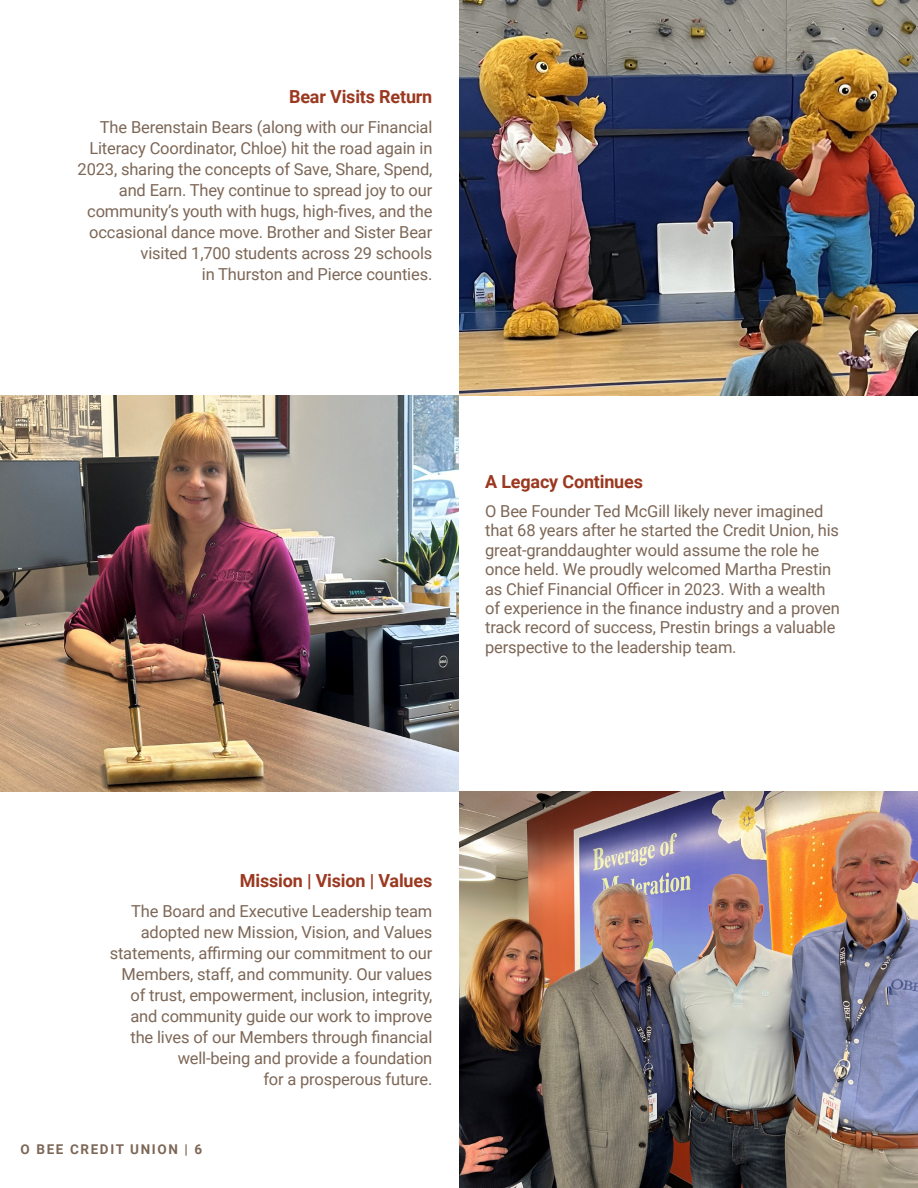
<style>
.page{position:relative;width:918px;height:1188px;background:#fff}
.page>*{position:absolute;margin:0;border:0;box-sizing:border-box;transform-origin:0 0}
.t1{font:700 18px "Roboto";letter-spacing:-.01em;color:#9b3820}
.t2{font:16.5px/21px "Roboto";letter-spacing:-.01em;color:#7d6757;text-align:right}
.t3{font:700 13.5px "Roboto";letter-spacing:.12em;color:#7d6757}
</style>
<div class="page">
<img style="left:459px;top:0;width:459px;height:395px">
<img style="left:0;top:396px;width:459px;height:395px">
<img style="left:459px;top:792px;width:459px;height:396px">
<p class="t1" style="left:289px;top:84px;width:145px">Bear Visits Return</p>
<p class="t2" style="left:78px;top:116px;width:356px">The Berenstain Bears (along with our Financial Literacy Coordinator, Chloe) hit the road again in 2023, sharing the concepts of Save, Share, Spend, and Earn. They continue to spread joy to our community’s youth with hugs, high-fives, and the occasional dance move. Brother and Sister Bear visited 1,700 students across 29 schools<br>in Thurston and Pierce counties.</p>
<p class="t1" style="left:485px;top:469px;width:159px">A Legacy Continues</p>
<p class="t2" style="left:485px;top:501px;width:356px;line-height:19.5px;text-align:left">O Bee Founder Ted McGill likely never imagined that 68 years after he started the Credit Union, his great-granddaughter would assume the role he once held. We proudly welcomed Martha Prestin as Chief Financial Officer in 2023. With a wealth of experience in the finance industry and a proven track record of success, Prestin brings a valuable perspective to the leadership team.</p>
<p class="t1" style="left:240px;top:868px;width:194px">Mission | Vision | Values</p>
<p class="t2" style="left:110px;top:900px;width:324px">The Board and Executive Leadership team adopted new Mission, Vision, and Values statements, affirming our commitment to our Members, staff, and community. Our values of trust, empowerment, inclusion, integrity, and community guide our work to improve the lives of our Members through financial well-being and provide a foundation<br>for a prosperous future.</p>
<p class="t3" style="left:21px;top:1140px;width:183px">O BEE CREDIT UNION | 6</p>
</div>
